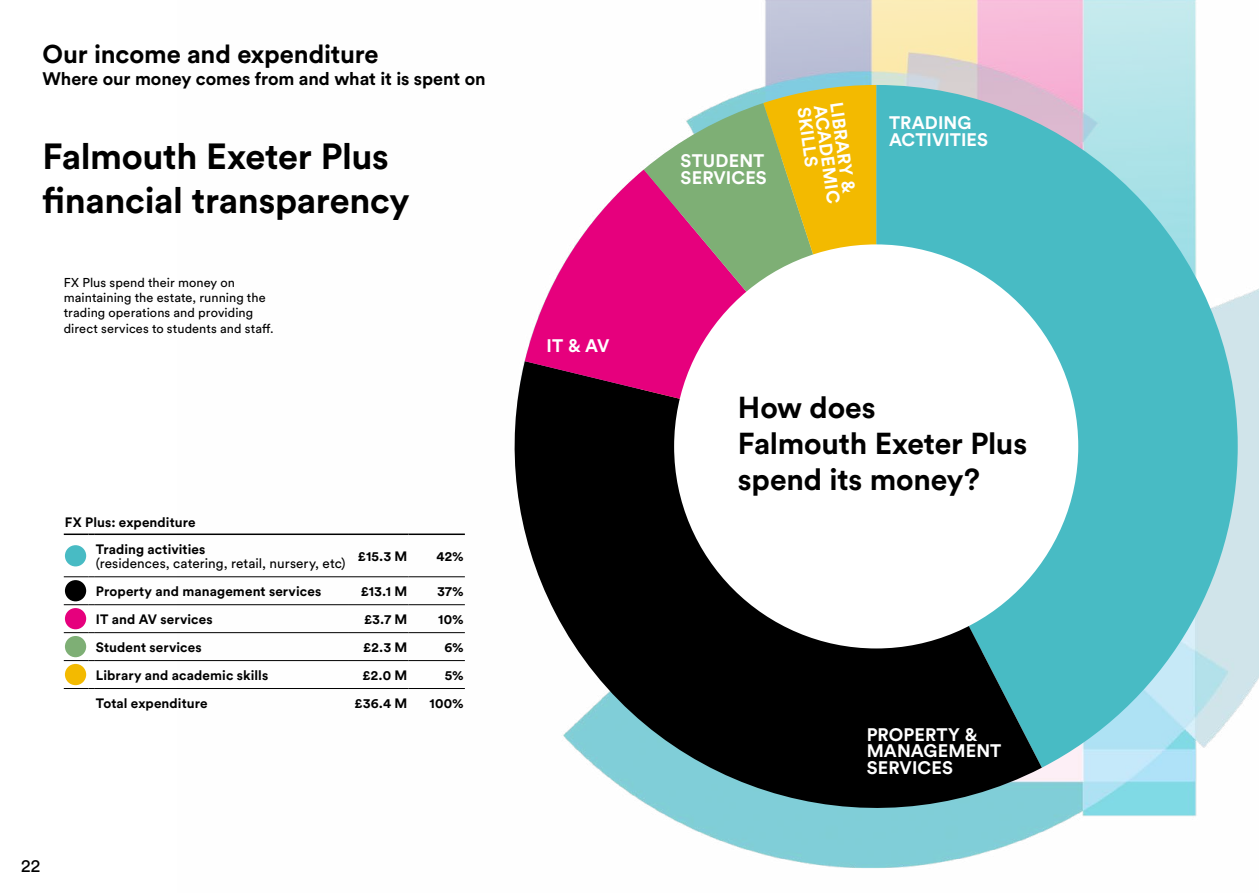
<style>
.page{position:relative;width:1259px;height:893px;background:#fff}
.page>*{position:absolute;margin:0;border:0;box-sizing:border-box;transform-origin:0 0}
.V_Large_Headings{font:700 36px "Circular Pro";letter-spacing:-.01em;color:#000}
.Large_headings{font:700 30px/36px "Circular Pro";letter-spacing:-.005em;color:#000}
.Large_headings-2{font:700 25.5px "Circular Pro";letter-spacing:-.005em;color:#000}
.t1{font:700 18px/16.5px "Circular Pro";letter-spacing:.005em;color:#fff}
.Large_headings-3{font:700 18px "Circular Pro";letter-spacing:-.005em;color:#000}
.t2{font:18px "Circular Pro";color:#000}
.t3{font:700 13.5px "Circular Pro";letter-spacing:.01em;color:#000}
.t4{font:13.5px/14.5px "Circular Pro";letter-spacing:.005em;color:#000}
.Body{font:12.75px/15.3px "Circular Pro";letter-spacing:.005em;color:#000}
.s1{font-weight:700}
</style>
<div class="page">
<img style="left:178px;top:0;width:1081px;height:868px">
<svg style="left:876px;top:85px;width:361px;height:683px;background:#6dc7cf"></svg>
<svg style="left:504px;top:361px;width:538px;height:498px;fill:#000"></svg>
<svg style="left:525px;top:170px;width:119px;height:276px;fill:#e6007d"></svg>
<svg style="left:644px;top:103px;width:119px;height:343px;background:#ae6381"></svg>
<svg style="left:763px;top:85px;width:113px;height:193px;background:#d4b822"></svg>
<div style="left:674px;top:244px;width:404px;height:404px;background:#fff;border-radius:50%"></div>
<hr style="left:64px;top:533px;width:24px;height:2px;background:#000">
<svg style="left:88px;top:533px;width:7px;height:2px"></svg>
<hr style="left:95px;top:533px;width:254px;height:2px;background:#000">
<hr style="left:349px;top:533px;width:59px;height:2px;background:#000">
<hr style="left:408px;top:533px;width:57px;height:2px;background:#000">
<svg style="left:64px;top:576px;width:31px;height:1px"></svg>
<hr style="left:95px;top:576px;width:254px;height:1px;background:#000">
<hr style="left:349px;top:576px;width:59px;height:1px;background:#000">
<hr style="left:408px;top:576px;width:57px;height:1px;background:#000">
<svg style="left:64px;top:604px;width:31px;height:1px"></svg>
<hr style="left:95px;top:604px;width:254px;height:1px;background:#000">
<hr style="left:349px;top:604px;width:59px;height:1px;background:#000">
<hr style="left:408px;top:604px;width:57px;height:1px;background:#000">
<svg style="left:64px;top:632px;width:31px;height:1px"></svg>
<hr style="left:95px;top:632px;width:254px;height:1px;background:#000">
<hr style="left:349px;top:632px;width:59px;height:1px;background:#000">
<hr style="left:408px;top:632px;width:57px;height:1px;background:#000">
<svg style="left:64px;top:660px;width:31px;height:1px"></svg>
<hr style="left:95px;top:660px;width:254px;height:1px;background:#000">
<hr style="left:349px;top:660px;width:59px;height:1px;background:#000">
<hr style="left:408px;top:660px;width:57px;height:1px;background:#000">
<svg style="left:64px;top:688px;width:31px;height:1px"></svg>
<hr style="left:95px;top:688px;width:254px;height:1px;background:#000">
<hr style="left:349px;top:688px;width:59px;height:1px;background:#000">
<hr style="left:408px;top:688px;width:57px;height:1px;background:#000">
<div style="left:65px;top:545px;width:21px;height:21px;background:#48bbc4;border-radius:50%"></div>
<div style="left:65px;top:580px;width:21px;height:21px;background:#000;border-radius:50%"></div>
<div style="left:65px;top:608px;width:21px;height:21px;background:#e6007d;border-radius:50%"></div>
<div style="left:65px;top:636px;width:21px;height:21px;background:#7eaf75;border-radius:50%"></div>
<div style="left:65px;top:664px;width:21px;height:21px;background:#f3ba00;border-radius:50%"></div>
<p class="Large_headings-2" style="left:43px;top:37px;width:338px">Our income and expenditure</p>
<p class="Large_headings-3" style="left:43px;top:66px;width:444px">Where our money comes from and what it is spent on</p>
<p class="V_Large_Headings" style="left:43px;top:132px;width:348px">Falmouth Exeter Plus</p>
<p class="V_Large_Headings" style="left:43px;top:175px;width:368px">financial transparency</p>
<p class="Body" style="left:64px;top:274px;width:211px">FX Plus spend their money on maintaining the estate, running the trading operations and providing direct services to students and staff.</p>
<h3 class="t1" style="left:546px;top:337px;width:64px">IT &amp; AV</h3>
<p class="t3" style="left:65px;top:513px;width:132px">FX Plus: expenditure</p>
<p class="t4" style="left:96px;top:541px;width:251px"><span class="s1">Trading activities<br></span>(residences, catering, retail, nursery, etc)</p>
<p class="t3" style="left:358px;top:547px;width:51px">£15.3 M</p>
<p class="t3" style="left:436px;top:547px;width:29px">42%</p>
<p class="t3" style="left:96px;top:582px;width:227px">Property and management services</p>
<p class="t3" style="left:361px;top:582px;width:48px">£13.1 M</p>
<p class="t3" style="left:437px;top:582px;width:28px">37%</p>
<p class="t3" style="left:96px;top:610px;width:118px">IT and AV services</p>
<p class="t3" style="left:364px;top:610px;width:45px">£3.7 M</p>
<p class="t3" style="left:438px;top:610px;width:27px">10%</p>
<p class="t3" style="left:96px;top:638px;width:107px">Student services</p>
<p class="t3" style="left:363px;top:638px;width:46px">£2.3 M</p>
<p class="t3" style="left:444px;top:638px;width:21px">6%</p>
<p class="t3" style="left:96px;top:666px;width:174px">Library and academic skills</p>
<p class="t3" style="left:363px;top:666px;width:46px">£2.0 M</p>
<p class="t3" style="left:445px;top:666px;width:20px">5%</p>
<p class="t3" style="left:96px;top:694px;width:113px">Total expenditure</p>
<p class="t3" style="left:355px;top:694px;width:54px">£36.4 M</p>
<p class="t3" style="left:429px;top:694px;width:36px">100%</p>
<h3 class="t2" style="left:21px;top:853px;width:21px">22</h3>
<h3 class="t1" style="left:680px;top:152px;width:88px">STUDENT<br>SERVICES</h3>
<h3 class="t1" style="left:845px;top:101px;width:93px;rotate:82deg">LIBRARY &amp;</h3>
<h3 class="t1" style="left:829px;top:103px;width:101px;rotate:82deg">ACADEMIC</h3>
<h3 class="t1" style="left:812px;top:106px;width:62px;rotate:82deg">SKILLS</h3>
<h3 class="t1" style="left:889px;top:114px;width:100px">TRADING<br>ACTIVITIES</h3>
<p class="Large_headings" style="left:738px;top:388px;width:291px">How does<br>Falmouth Exeter Plus spend its money?</p>
<h3 class="t1" style="left:866px;top:726px;width:136px">PROPERTY &amp;<br>MANAGEMENT<br>SERVICES</h3>
</div>
